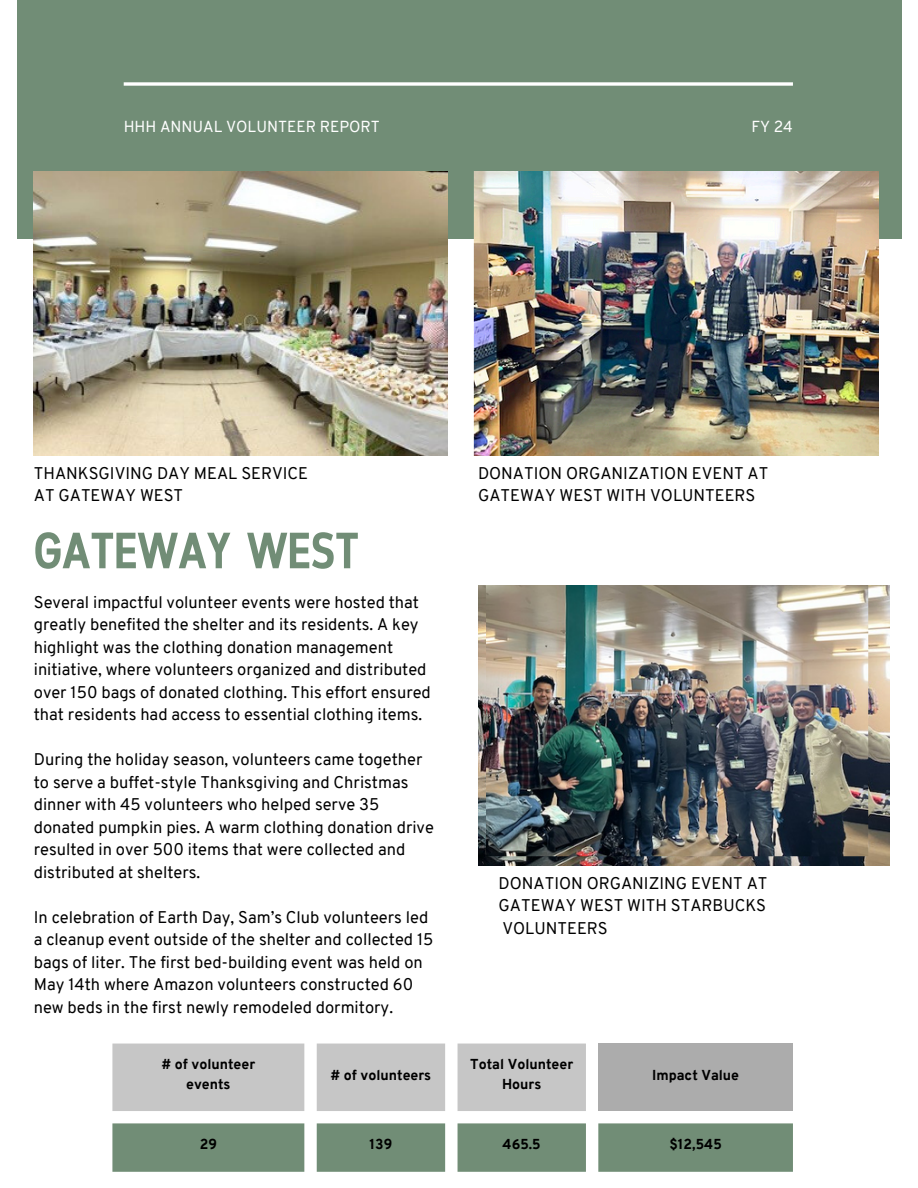
<style>
.page{position:relative;width:918px;height:1188px;background:#fff}
.page>*{position:absolute;margin:0;border:0;box-sizing:border-box;transform-origin:0 0}
.t1{font:700 50.85px "Cloud Cond";color:#718d76}
.t2{font:16.5px/22.5px "Overpass";color:#000001}
.t3{font:16.5px/22.5px "Overpass";color:#000}
.t4{font:15.6px "Overpass";color:#fff}
.t5{font:800 14.1px "Overpass";color:#000}
</style>
<div class="page">
<div style="left:17px;top:0;width:884px;height:239px;background:#718d76"></div>
<img style="left:34px;top:171px;width:414px;height:285px">
<svg style="left:124px;top:82px;width:669px;height:4px;background:#e8ece9"></svg>
<div style="left:112px;top:1044px;width:474px;height:67px;background:#c6c6c6"></div>
<div style="left:598px;top:1044px;width:195px;height:67px;background:#acacac"></div>
<svg style="left:112px;top:1123px;width:681px;height:49px;background:#7a947f"></svg>
<img style="left:473px;top:171px;width:405px;height:285px">
<img style="left:478px;top:585px;width:412px;height:280px">
<img style="left:487px;top:585px;width:381px;height:271px">
<p class="t4" style="left:124px;top:120px;width:258px">HHH ANNUAL VOLUNTEER REPORT</p>
<p class="t4" style="left:751px;top:120px;width:43px">FY 24</p>
<p class="t3" style="left:34px;top:463px;width:276px">THANKSGIVING DAY MEAL SERVICE<br>AT GATEWAY WEST</p>
<p class="t3" style="left:478px;top:463px;width:292px">DONATION ORGANIZATION EVENT AT<br>GATEWAY WEST WITH VOLUNTEERS</p>
<p class="t1" style="left:34px;top:531px;width:327px">GATEWAY WEST</p>
<p class="t2" style="left:34px;top:592px;width:399px">Several impactful volunteer events were hosted that greatly benefited the shelter and its residents. A key highlight was the clothing donation management initiative, where volunteers organized and distributed over 150 bags of donated clothing. This effort ensured that residents had access to essential clothing items.</p>
<p class="t2" style="left:34px;top:750px;width:402px">During the holiday season, volunteers came together to serve a buffet-style Thanksgiving and Christmas dinner with 45 volunteers who helped serve 35 donated pumpkin pies. A warm clothing donation drive resulted in over 500 items that were collected and distributed at shelters.</p>
<p class="t2" style="left:34px;top:907px;width:401px">In celebration of Earth Day, Sam’s Club volunteers led a cleanup event outside of the shelter and collected 15 bags of liter. The first bed-building event was held on May 14th where Amazon volunteers constructed 60 new beds in the first newly remodeled dormitory.</p>
<h2 class="t5" style="left:162px;top:1059px;width:95px"># of volunteer</h2>
<h2 class="t5" style="left:186px;top:1078px;width:46px">events</h2>
<p class="t5" style="left:331px;top:1069px;width:102px"># of volunteers</p>
<p class="t3" style="left:499px;top:873px;width:270px;text-align:justify">DONATION ORGANIZING EVENT AT GATEWAY WEST WITH STARBUCKS VOLUNTEERS</p>
<h2 class="t5" style="left:470px;top:1059px;width:105px">Total Volunteer</h2>
<h2 class="t5" style="left:502px;top:1078px;width:41px">Hours</h2>
<h1 class="t5" style="left:652px;top:1069px;width:89px">Impact Value</h1>
<p class="t5" style="left:200px;top:1139px;width:19px">29</p>
<p class="t5" style="left:370px;top:1139px;width:24px">139</p>
<p class="t5" style="left:503px;top:1139px;width:40px">465.5</p>
<p class="t5" style="left:669px;top:1139px;width:54px">$12,545</p>
</div>
